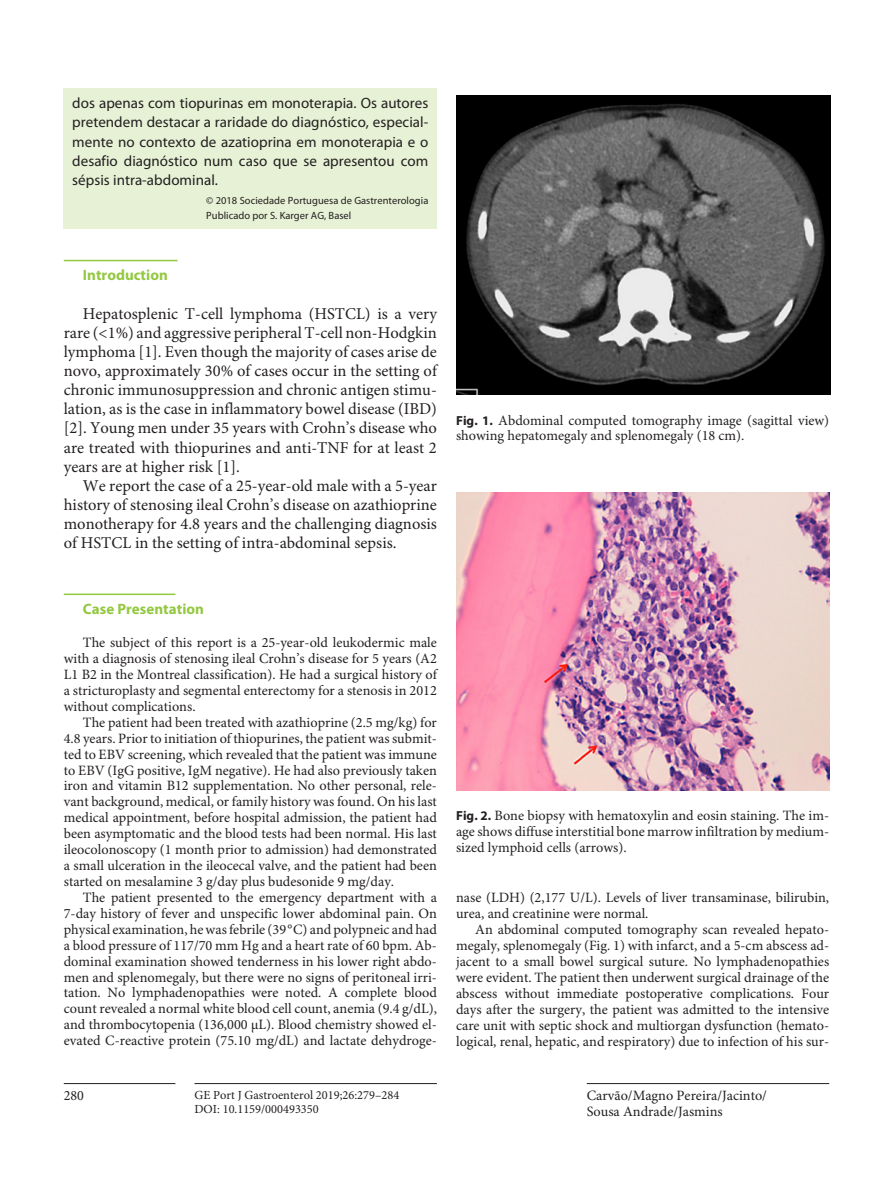
<style>
.page{position:relative;width:893px;height:1191px;background:#fff}
.page>*{position:absolute;margin:0;border:0;box-sizing:border-box;transform-origin:0 0}
.t1{font:16.5px/19px "Minion Pro";color:#231f20;text-align:justify}
.t2{font:15px/19.2px "Myriad Pro";letter-spacing:.005em;color:#231f20;text-align:justify}
.t3{font:700 15px "Myriad Pro";letter-spacing:.005em;color:#93c840}
.t4{font:14.25px/15.9px "Minion Pro";color:#231f20;text-align:justify}
.t5{font:12.3px/14px "Minion Pro";color:#231f20}
.t6{font:10.5px/14.7px "Myriad Pro";letter-spacing:.005em;color:#231f20}
.s1{font-family:"Myriad Pro";font-weight:700;font-size:13.2px}
</style>
<div class="page">
<hr style="left:64px;top:1083px;width:111px;height:1px;background:#231f20">
<hr style="left:195px;top:1083px;width:242px;height:1px;background:#231f20">
<hr style="left:587px;top:1083px;width:242px;height:1px;background:#231f20">
<div style="left:64px;top:88px;width:373px;height:141px;background:#e6f1d5"></div>
<hr style="left:64px;top:260px;width:114px;height:1px;background:#93c840">
<hr style="left:64px;top:593px;width:111px;height:2px;background:#93c840">
<img style="left:456px;top:95px;width:374px;height:299px">
<img style="left:456px;top:492px;width:373px;height:299px">
<p class="t2" style="left:72px;top:94px;width:358px">dos apenas com tiopurinas em monoterapia. Os autores pretendem destacar a raridade do diagnóstico, especial&shy;mente no contexto de azatioprina em monoterapia e o desafio diagnóstico num caso que se apresentou com sépsis intra-abdominal.</p>
<p class="t6" style="left:206px;top:193px;width:224px">© 2018 Sociedade Portuguesa de Gastrenterologia<br>Publicado por S. Karger AG, Basel</p>
<p class="t3" style="left:83px;top:267px;width:86px">Introduction</p>
<p class="t1" style="left:64px;top:304px;width:375px;text-indent:19px">Hepatosplenic T-cell lymphoma (HSTCL) is a very rare (&lt;1%) and aggressive peripheral T-cell non-Hodgkin lymphoma [1]. Even though the majority of cases arise de novo, approximately 30% of cases occur in the setting of chronic immunosuppression and chronic antigen stimu&shy;lation, as is the case in inflammatory bowel disease (IBD) [2]. Young men under 35 years with Crohn’s disease who are treated with thiopurines and anti-TNF for at least 2 years are at higher risk [1].</p>
<p class="t1" style="left:64px;top:477px;width:375px;text-indent:19px">We report the case of a 25-year-old male with a 5-year history of stenosing ileal Crohn’s disease on azathioprine monotherapy for 4.8 years and the challenging diagnosis of HSTCL in the setting of intra-abdominal sepsis.</p>
<p class="t4" style="left:456px;top:412px;width:375px"><span class="s1">Fig. 1.</span> Abdominal computed tomography image (sagittal view) showing hepatomegaly and splenomegaly (18 cm).</p>
<p class="t3" style="left:83px;top:601px;width:123px">Case Presentation</p>
<p class="t4" style="left:64px;top:635px;width:375px;text-indent:19px">The subject of this report is a 25-year-old leukodermic male with a diagnosis of stenosing ileal Crohn’s disease for 5 years (A2<br>L1 B2 in the Montreal classification). He had a surgical history of a stricturoplasty and segmental enterectomy for a stenosis in 2012 without complications.</p>
<p class="t4" style="left:64px;top:715px;width:375px;text-indent:19px">The patient had been treated with azathioprine (2.5 mg/kg) for 4.8 years. Prior to initiation of thiopurines, the patient was submit&shy;ted to EBV screening, which revealed that the patient was immune to EBV (IgG positive, IgM negative). He had also previously taken iron and vitamin B12 supplementation. No other personal, rele&shy;vant background, medical, or family history was found. On his last medical appointment, before hospital admission, the patient had been asymptomatic and the blood tests had been normal. His last ileocolonoscopy (1 month prior to admission) had demonstrated a small ulceration in the ileocecal valve, and the patient had been started on mesalamine 3 g/day plus budesonide 9 mg/day.</p>
<p class="t4" style="left:64px;top:890px;width:375px;text-indent:19px">The patient presented to the emergency department with a 7-day history of fever and unspecific lower abdominal pain. On physical examination, he was febrile (39°C) and polypneic and had a blood pressure of 117/70 mm Hg and a heart rate of 60 bpm. Ab&shy;dominal examination showed tenderness in his lower right abdo&shy;men and splenomegaly, but there were no signs of peritoneal irri&shy;tation. No lymphadenopathies were noted. A complete blood count revealed a normal white blood cell count, anemia (9.4 g/dL), and thrombocytopenia (136,000 µL). Blood chemistry showed el&shy;evated C-reactive protein (75.10 mg/dL) and lactate dehydroge-</p>
<p class="t4" style="left:456px;top:890px;width:375px">nase (LDH) (2,177 U/L). Levels of liver transaminase, bilirubin, urea, and creatinine were normal.</p>
<p class="t4" style="left:456px;top:808px;width:375px"><span class="s1">Fig. 2.</span> Bone biopsy with hematoxylin and eosin staining. The im&shy;age shows diffuse interstitial bone marrow infiltration by medium&shy;sized lymphoid cells (arrows).</p>
<p class="t4" style="left:456px;top:922px;width:375px;text-indent:19px">An abdominal computed tomography scan revealed hepato&shy;megaly, splenomegaly (Fig. 1) with infarct, and a 5-cm abscess ad&shy;jacent to a small bowel surgical suture. No lymphadenopathies were evident. The patient then underwent surgical drainage of the abscess without immediate postoperative complications. Four days after the surgery, the patient was admitted to the intensive care unit with septic shock and multiorgan dysfunction (hemato&shy;logical, renal, hepatic, and respiratory) due to infection of his sur-</p>
<p class="t4" style="left:64px;top:1088px;width:22px">280</p>
<p class="t5" style="left:195px;top:1088px;width:206px">GE Port J Gastroenterol 2019;26:279–284<br>DOI: 10.1159/000493350</p>
<p class="t4" style="left:587px;top:1088px;width:182px">Carvão/Magno Pereira/Jacinto/<br>Sousa Andrade/Jasmins</p>
</div>
